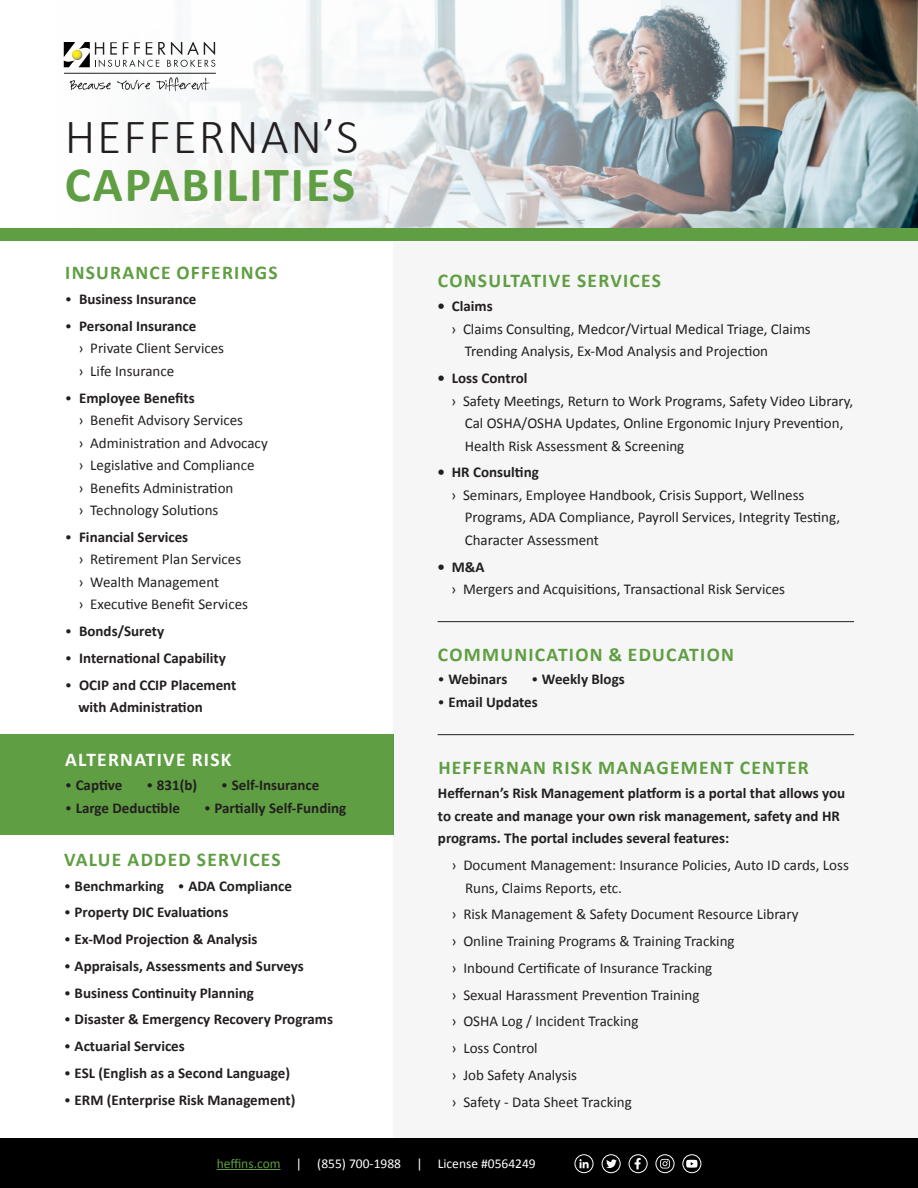
<style>
.page{position:relative;width:918px;height:1188px;background:#fff}
.page>*{position:absolute;margin:0;border:0;box-sizing:border-box;transform-origin:0 0}
.t1{font:700 49.5px "Calibri";letter-spacing:.04em;color:#5f9e42}
.t2{font:300 49.5px "Calibri";letter-spacing:.04em;color:#231f20}
.t3{font:700 19.5px "Calibri";letter-spacing:.065em;color:#5f9e42}
.t4{font:700 19.5px "Calibri";letter-spacing:.065em;color:#fff}
.t5{font:15px/22.5px "Calibri";color:#231f20}
.t6{font:700 15px/22.5px "Calibri";color:#231f20}
.t7{font:13.5px "Calibri";color:#fff}
.s1{font-weight:300}
.s2{color:#5f9e42}
</style>
<div class="page">
<div style="left:0;top:734px;width:393px;height:100px;background:#5f9e42"></div>
<div style="left:393px;top:241px;width:525px;height:897px;background:#f6f6f6"></div>
<img style="left:861px;top:0;width:57px;height:229px">
<svg style="left:32px;top:0;width:829px;height:229px"></svg>
<div style="left:0;top:1138px;width:918px;height:50px;background:#000"></div>
<hr style="left:217px;top:1169px;width:64px;height:1px;background:#5f9e42">
<div style="left:602px;top:1154px;width:19px;height:19px;border:1px solid #fff;border-radius:50%"></div>
<svg style="left:606px;top:1159px;width:11px;height:9px"></svg>
<div style="left:656px;top:1154px;width:18px;height:19px;border:1px solid #fff;border-radius:50%"></div>
<svg style="left:660px;top:1159px;width:10px;height:10px"></svg>
<div style="left:575px;top:1154px;width:18px;height:19px;border:1px solid #fff;border-radius:50%"></div>
<svg style="left:579px;top:1159px;width:10px;height:9px"></svg>
<svg style="left:635px;top:1158px;width:6px;height:11px"></svg>
<div style="left:629px;top:1154px;width:19px;height:19px;border:1px solid #fff;border-radius:50%"></div>
<svg style="left:686px;top:1160px;width:11px;height:8px"></svg>
<div style="left:682px;top:1154px;width:19px;height:19px;border:1px solid #fff;border-radius:50%"></div>
<svg style="left:70px;top:80px;width:41px;height:10px"></svg>
<svg style="left:117px;top:80px;width:33px;height:10px"></svg>
<svg style="left:156px;top:77px;width:54px;height:14px"></svg>
<hr style="left:64px;top:73px;width:152px;height:1px;background:#231f20">
<svg style="left:64px;top:42px;width:151px;height:25px"></svg>
<div style="left:0;top:229px;width:918px;height:12px;background:#5f9e42"></div>
<hr style="left:438px;top:621px;width:416px;height:1px;background:#231f20">
<hr style="left:438px;top:734px;width:416px;height:1px;background:#231f20">
<p class="t2" style="left:65px;top:105px;width:295px">HEFFERNAN’S</p>
<p class="t1" style="left:65px;top:149px;width:292px">CAPABILITIES</p>
<p class="t3" style="left:65px;top:259px;width:214px">INSURANCE OFFERINGS</p>
<p class="t6" style="left:65px;top:287px;width:133px"><span class="s1">•</span> Business Insurance</p>
<p class="t6" style="left:65px;top:314px;width:133px"><span class="s1">•</span> Personal Insurance</p>
<p class="t5" style="left:78px;top:337px;width:147px">› Private Client Services</p>
<p class="t5" style="left:78px;top:359px;width:97px">› Life Insurance</p>
<p class="t6" style="left:65px;top:386px;width:131px"><span class="s1">•</span> Employee Benefits</p>
<p class="t5" style="left:78px;top:408px;width:166px">› Benefit Advisory Services</p>
<p class="t5" style="left:78px;top:431px;width:191px">› Administration and Advocacy</p>
<p class="t5" style="left:78px;top:453px;width:178px">› Legislative and Compliance</p>
<p class="t5" style="left:78px;top:476px;width:157px">› Benefits Administration</p>
<p class="t5" style="left:78px;top:498px;width:142px">› Technology Solutions</p>
<p class="t6" style="left:65px;top:525px;width:125px"><span class="s1">•</span> Financial Services</p>
<p class="t5" style="left:78px;top:548px;width:164px">› Retirement Plan Services</p>
<p class="t5" style="left:78px;top:570px;width:142px">› Wealth Management</p>
<p class="t5" style="left:78px;top:593px;width:171px">› Executive Benefit Services</p>
<p class="t6" style="left:65px;top:619px;width:101px"><span class="s1">•</span> Bonds/Surety</p>
<p class="t6" style="left:65px;top:646px;width:163px"><span class="s1">•</span> International Capability</p>
<p class="t6" style="left:78px;top:673px;width:160px;text-indent:-14px"><span class="s1">•</span> OCIP and CCIP Placement with Administration</p>
<p class="t4" style="left:65px;top:746px;width:168px">ALTERNATIVE RISK</p>
<p class="t6" style="left:65px;top:773px;width:59px"><span class="s1">•</span> Captive</p>
<p class="t6" style="left:146px;top:773px;width:53px"><span class="s1">•</span> 831(b)</p>
<p class="t6" style="left:221px;top:773px;width:100px"><span class="s1">•</span> Self-Insurance</p>
<p class="t6" style="left:65px;top:796px;width:117px"><span class="s1">•</span> Large Deductible</p>
<p class="t6" style="left:204px;top:796px;width:144px"><span class="s1">•</span> Partially Self-Funding</p>
<p class="t3" style="left:64px;top:846px;width:218px">VALUE ADDED SERVICES</p>
<p class="t6" style="left:64px;top:874px;width:230px"><span class="s1">•</span> Benchmarking <span class="s1">•</span> ADA Compliance</p>
<p class="t6" style="left:64px;top:901px;width:166px"><span class="s1">•</span> Property DIC Evaluations</p>
<p class="t6" style="left:64px;top:927px;width:195px"><span class="s1">•</span> Ex-Mod Projection &amp; Analysis</p>
<p class="t6" style="left:64px;top:954px;width:242px"><span class="s1">•</span> Appraisals, Assessments and Surveys</p>
<p class="t6" style="left:64px;top:981px;width:192px"><span class="s1">•</span> Business Continuity Planning</p>
<p class="t6" style="left:64px;top:1008px;width:271px"><span class="s1">•</span> Disaster &amp; Emergency Recovery Programs</p>
<p class="t6" style="left:64px;top:1034px;width:123px"><span class="s1">•</span> Actuarial Services</p>
<p class="t6" style="left:64px;top:1061px;width:228px"><span class="s1">•</span> ESL (English as a Second Language)</p>
<p class="t6" style="left:64px;top:1088px;width:233px"><span class="s1">•</span> ERM (Enterprise Risk Management)</p>
<p class="t3" style="left:438px;top:266px;width:224px">CONSULTATIVE SERVICES</p>
<p class="t6" style="left:438px;top:295px;width:57px">• Claims</p>
<p class="t5" style="left:465px;top:317px;width:348px;text-indent:-14px">› Claims Consulting, Medcor/Virtual Medical Triage, Claims<br>Trending Analysis, Ex-Mod Analysis and Projection</p>
<p class="t6" style="left:438px;top:366px;width:92px">• Loss Control</p>
<p class="t5" style="left:465px;top:389px;width:390px;text-indent:-14px">› Safety Meetings, Return to Work Programs, Safety Video Library,<br>Cal OSHA/OSHA Updates, Online Ergonomic Injury Prevention,<br>Health Risk Assessment &amp; Screening</p>
<p class="t6" style="left:438px;top:461px;width:103px">• HR Consulting</p>
<p class="t5" style="left:465px;top:483px;width:377px;text-indent:-14px">› Seminars, Employee Handbook, Crisis Support, Wellness<br>Programs, ADA Compliance, Payroll Services, Integrity Testing,<br>Character Assessment</p>
<p class="t6" style="left:438px;top:555px;width:49px">• M&amp;A</p>
<p class="t5" style="left:451px;top:578px;width:336px">› Mergers and Acquisitions, Transactional Risk Services</p>
<p class="t3" style="left:438px;top:641px;width:297px">COMMUNICATION &amp; EDUCATION</p>
<p class="t6" style="left:438px;top:667px;width:71px"><span class="s1">•</span> Webinars</p>
<p class="t6" style="left:531px;top:667px;width:95px"><span class="s1">•</span> Weekly Blogs</p>
<p class="t6" style="left:438px;top:690px;width:102px"><span class="s1">•</span> Email Updates</p>
<p class="t3" style="left:438px;top:753px;width:372px">HEFFERNAN RISK MANAGEMENT CENTER</p>
<p class="t6" style="left:438px;top:782px;width:409px">Heffernan’s Risk Management platform is a portal that allows you to create and manage your own risk management, safety and HR programs. The portal includes several features:</p>
<p class="t5" style="left:465px;top:853px;width:385px;text-indent:-14px">› Document Management: Insurance Policies, Auto ID cards, Loss<br>Runs, Claims Reports, etc.</p>
<p class="t5" style="left:452px;top:903px;width:349px">› Risk Management &amp; Safety Document Resource Library</p>
<p class="t5" style="left:452px;top:929px;width:285px">› Online Training Programs &amp; Training Tracking</p>
<p class="t5" style="left:452px;top:956px;width:262px">› Inbound Certificate of Insurance Tracking</p>
<p class="t5" style="left:452px;top:983px;width:249px">› Sexual Harassment Prevention Training</p>
<p class="t5" style="left:452px;top:1010px;width:188px">› OSHA Log / Incident Tracking</p>
<p class="t5" style="left:452px;top:1036px;width:88px">› Loss Control</p>
<p class="t5" style="left:452px;top:1063px;width:127px">› Job Safety Analysis</p>
<p class="t5" style="left:452px;top:1090px;width:182px">› Safety - Data Sheet Tracking</p>
<p class="t7" style="left:217px;top:1154px;width:321px"><span class="s2">heffins.com</span> | (855) 700-1988 | License #0564249</p>
</div>
